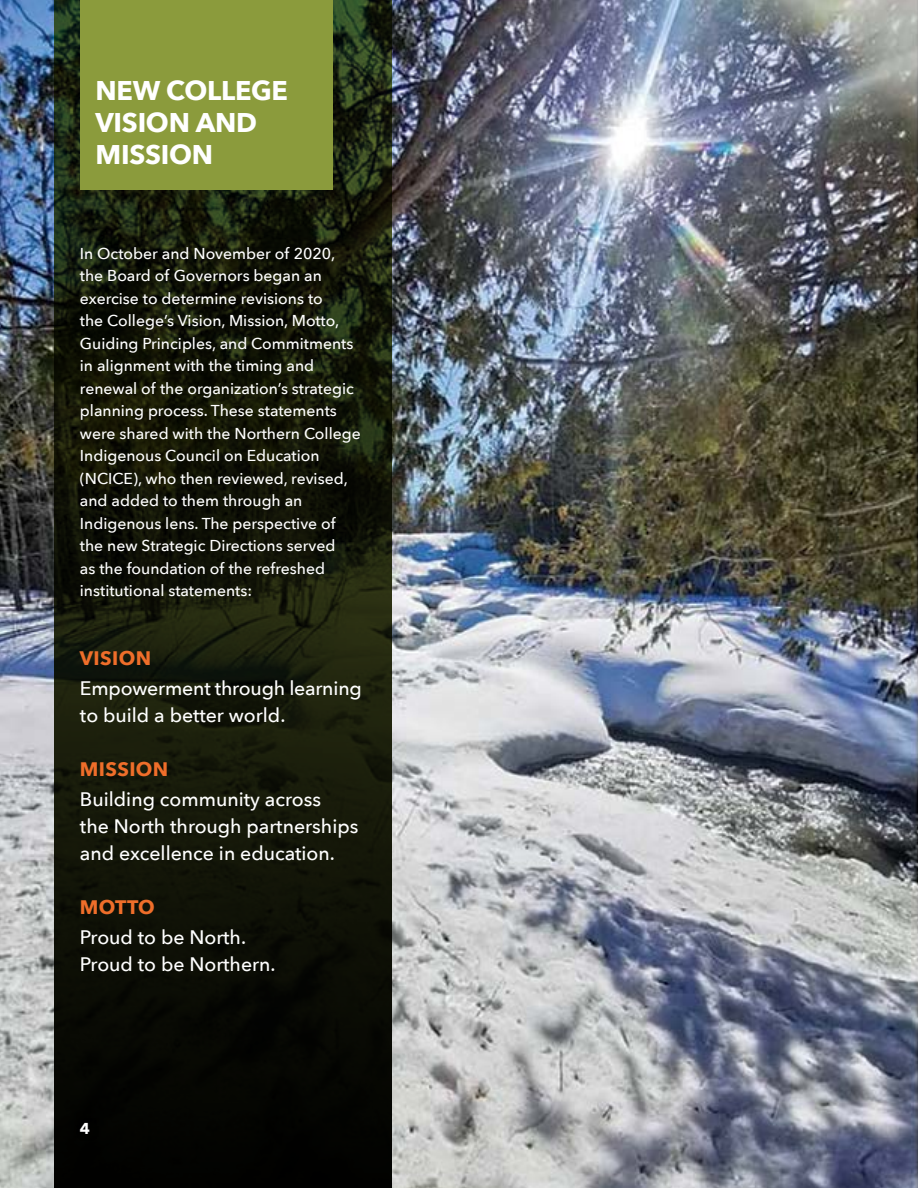
<style>
.page{position:relative;width:918px;height:1188px;background:#fff}
.page>*{position:absolute;margin:0;border:0;box-sizing:border-box;transform-origin:0 0}
.t1{font:700 27px/32.4px "Avenir Next";letter-spacing:-.01em;color:#fff}
.t2{font:500 19.5px/27px "Avenir Next";color:#fff}
.t3{font:700 19.5px "Avenir Next";letter-spacing:.02em;color:#ef6e2a}
.t4{font:500 15.75px/22.5px "Avenir Next";color:#fff}
.t5{font:700 15.75px "Avenir Next";color:#fff}
</style>
<div class="page">
<img style="left:0;top:0;width:918px;height:1188px">
<svg style="left:54px;top:0;width:338px;height:1188px;background:#121508"></svg>
<div style="left:80px;top:0;width:252px;height:189px;background:#8b9b3c"></div>
<div style="left:75px;top:1118px;width:24px;height:24px;background:#000"></div>
<h1 class="t1" style="left:96px;top:73px;width:194px">NEW COLLEGE<br>VISION AND<br>MISSION</h1>
<p class="t4" style="left:80px;top:241px;width:282px">In October and November of 2020, the Board of Governors began an exercise to determine revisions to<br>the College’s Vision, Mission, Motto, Guiding Principles, and Commitments in alignment with the timing and renewal of the organization’s strategic planning process. These statements were shared with the Northern College Indigenous Council on Education (NCICE), who then reviewed, revised, and added to them through an Indigenous lens. The perspective of the new Strategic Directions served<br>as the foundation of the refreshed institutional statements:</p>
<p class="t3" style="left:80px;top:642px;width:73px">VISION</p>
<p class="t2" style="left:80px;top:674px;width:283px">Empowerment through learning to build a better world.</p>
<p class="t3" style="left:80px;top:753px;width:90px">MISSION</p>
<p class="t2" style="left:80px;top:785px;width:280px">Building community across<br>the North through partnerships and excellence in education.</p>
<p class="t3" style="left:80px;top:891px;width:76px">MOTTO</p>
<p class="t2" style="left:80px;top:923px;width:197px">Proud to be North.<br>Proud to be Northern.</p>
<p class="t5" style="left:80px;top:1114px;width:12px">4</p>
</div>
